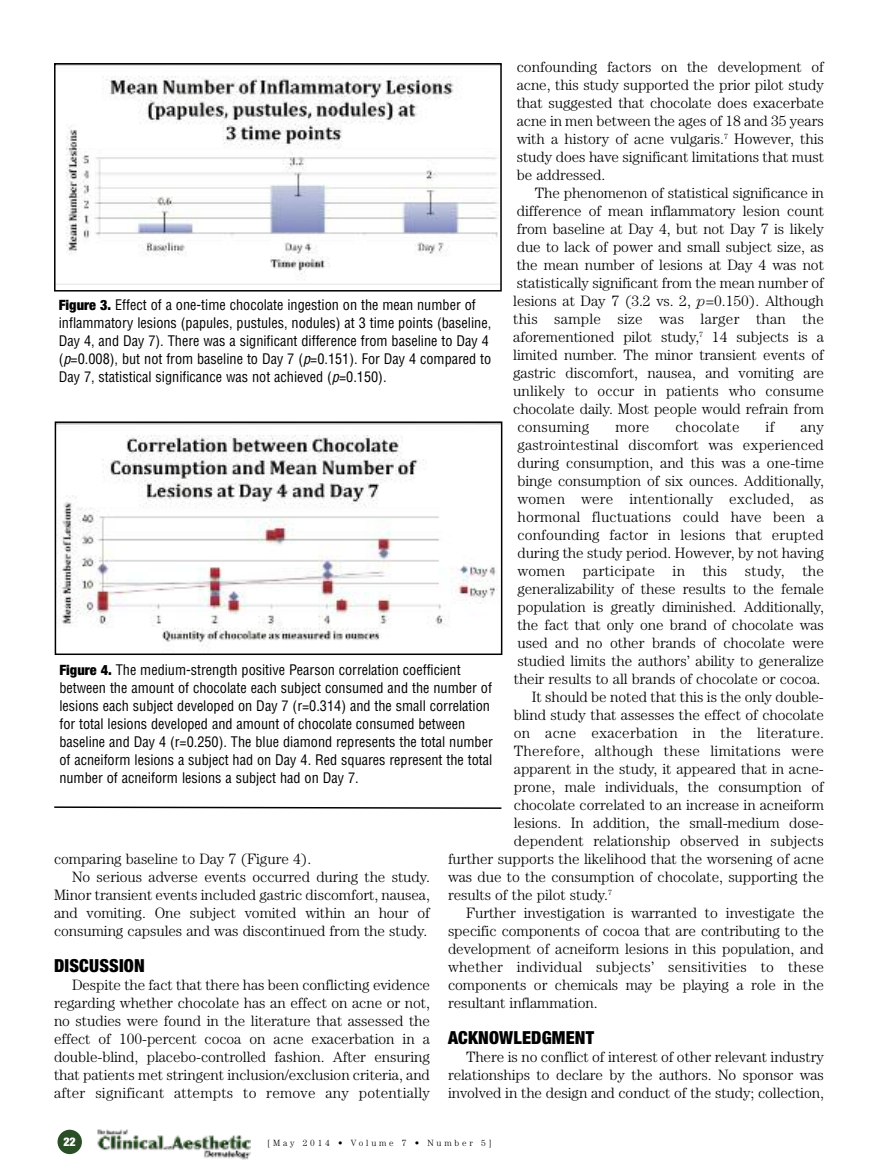
<style>
.page{position:relative;width:878px;height:1175px;background:#fff}
.page>*{position:absolute;margin:0;border:0;box-sizing:border-box;transform-origin:0 0}
.t1{font:900 condensed 18px "Helvetica Neue LT Std";letter-spacing:.01em;color:#000}
.t2{font:300 15px/18px "Century Std";letter-spacing:-.005em;color:#000;text-align:justify}
.t3{font:300 15px "Century Std";letter-spacing:.015em;color:#000}
.t4{font:condensed 14.25px/18px "Helvetica";color:#000}
.t5{font:900 condensed 12px "Helvetica Neue LT Std";color:#fff}
.t6{font:300 9px "Century Std";letter-spacing:.31em;color:#000}
.s1{font-style:italic}
.s2{font-family:"Helvetica Neue LT Std";font-weight:900}
</style>
<div class="page">
<div style="left:58px;top:1129px;width:24px;height:25px;background:#2a4e26;border-radius:50%"></div>
<img style="left:97px;top:1129px;width:154px;height:30px">
<img style="left:57px;top:76px;width:441px;height:209px">
<div style="left:54px;top:63px;width:447px;height:228px;border:2px solid #000"></div>
<img style="left:58px;top:424px;width:441px;height:223px">
<div style="left:55px;top:421px;width:447px;height:234px;border:2px solid #000"></div>
<svg style="left:54px;top:806px;width:448px;height:3px"></svg>
<p class="t2" style="left:516px;top:59px;width:309px">confounding factors on the development of acne, this study supported the prior pilot study that suggested that chocolate does exacerbate acne in men between the ages of 18 and 35 years with a history of acne vulgaris.<sup>7</sup> However, this study does have significant limitations that must be addressed.</p>
<p class="t2" style="left:513px;top:185px;width:312px;text-indent:22px">The phenomenon of statistical significance in difference of mean inflammatory lesion count from baseline at Day 4, but not Day 7 is likely due to lack of power and small subject size, as the mean number of lesions at Day 4 was not statistically significant from the mean number of lesions at Day 7 (3.2 vs. 2, <span class="s1">p</span>=0.150). Although this sample size was larger than the aforementioned pilot study,<sup>7</sup> 14 subjects is a limited number. The minor transient events of gastric discomfort, nausea, and vomiting are unlikely to occur in patients who consume chocolate daily. Most people would refrain from consuming</p>
<p class="t4" style="left:59px;top:296px;width:434px"><span class="s2">Figure 3.</span> Effect of a one-time chocolate ingestion on the mean number of inflammatory lesions (papules, pustules, nodules) at 3 time points (baseline, Day 4, and Day 7). There was a significant difference from baseline to Day 4 (<span class="s1">p</span>=0.008), but not from baseline to Day 7 (<span class="s1">p</span>=0.151). For Day 4 compared to Day 7, statistical significance was not achieved (<span class="s1">p</span>=0.150).</p>
<p class="t2" style="left:615px;top:419px;width:36px">more</p>
<p class="t3" style="left:675px;top:422px;width:66px">chocolate</p>
<p class="t2" style="left:765px;top:419px;width:10px">if</p>
<p class="t2" style="left:800px;top:419px;width:25px">any</p>
<p class="t2" style="left:517px;top:437px;width:308px">gastrointestinal discomfort was experienced</p>
<p class="t2" style="left:517px;top:455px;width:308px">during consumption, and this was a one-time</p>
<p class="t2" style="left:517px;top:473px;width:308px">binge consumption of six ounces. Additionally,</p>
<p class="t3" style="left:517px;top:494px;width:308px">women were intentionally excluded, as</p>
<p class="t3" style="left:517px;top:512px;width:308px">hormonal fluctuations could have been a</p>
<p class="t2" style="left:517px;top:527px;width:308px">confounding factor in lesions that erupted</p>
<p class="t2" style="left:517px;top:545px;width:308px">during the study period. However, by not having</p>
<p class="t3" style="left:517px;top:566px;width:308px">women participate in this study, the</p>
<p class="t2" style="left:517px;top:581px;width:308px">generalizability of these results to the female</p>
<p class="t2" style="left:517px;top:599px;width:308px">population is greatly diminished. Additionally,</p>
<p class="t2" style="left:517px;top:617px;width:308px">the fact that only one brand of chocolate was</p>
<p class="t2" style="left:517px;top:635px;width:308px">used and no other brands of chocolate were</p>
<p class="t2" style="left:517px;top:653px;width:308px">studied limits the authors’ ability to generalize</p>
<p class="t2" style="left:514px;top:671px;width:308px">their results to all brands of chocolate or cocoa.</p>
<p class="t2" style="left:532px;top:689px;width:293px">It should be noted that this is the only double-</p>
<p class="t2" style="left:514px;top:707px;width:311px">blind study that assesses the effect of chocolate</p>
<p class="t3" style="left:514px;top:728px;width:311px">on acne exacerbation in the literature.</p>
<p class="t3" style="left:514px;top:746px;width:311px">Therefore, although these limitations were</p>
<p class="t2" style="left:514px;top:761px;width:311px">apparent in the study, it appeared that in acne-</p>
<p class="t2" style="left:514px;top:779px;width:311px">prone, male individuals, the consumption of</p>
<p class="t2" style="left:514px;top:797px;width:311px">chocolate correlated to an increase in acneiform</p>
<p class="t2" style="left:514px;top:815px;width:311px">lesions. In addition, the small-medium dose-</p>
<p class="t2" style="left:514px;top:833px;width:311px">dependent relationship observed in subjects</p>
<p class="t2" style="left:448px;top:851px;width:377px">further supports the likelihood that the worsening of acne</p>
<p class="t2" style="left:448px;top:869px;width:377px">was due to the consumption of chocolate, supporting the</p>
<p class="t2" style="left:448px;top:887px;width:165px">results of the pilot study.<sup>7</sup></p>
<p class="t2" style="left:466px;top:905px;width:359px">Further investigation is warranted to investigate the</p>
<p class="t2" style="left:448px;top:923px;width:377px">specific components of cocoa that are contributing to the</p>
<p class="t2" style="left:448px;top:941px;width:377px">development of acneiform lesions in this population, and</p>
<p class="t3" style="left:448px;top:962px;width:377px">whether individual subjects’ sensitivities to these</p>
<p class="t2" style="left:448px;top:977px;width:377px">components or chemicals may be playing a role in the</p>
<p class="t2" style="left:448px;top:995px;width:151px">resultant inflammation.</p>
<p class="t1" style="left:448px;top:1031px;width:148px">ACKNOWLEDGMENT</p>
<p class="t2" style="left:448px;top:1049px;width:377px;text-indent:18px">There is no conflict of interest of other relevant industry relationships to declare by the authors. No sponsor was involved in the design and conduct of the study; collection,</p>
<p class="t4" style="left:59px;top:661px;width:435px"><span class="s2">Figure 4.</span> The medium-strength positive Pearson correlation coefficient between the amount of chocolate each subject consumed and the number of lesions each subject developed on Day 7 (r=0.314) and the small correlation for total lesions developed and amount of chocolate consumed between baseline and Day 4 (r=0.250). The blue diamond represents the total number of acneiform lesions a subject had on Day 4. Red squares represent the total number of acneiform lesions a subject had on Day 7.</p>
<p class="t2" style="left:54px;top:851px;width:259px">comparing baseline to Day 7 (Figure 4).</p>
<p class="t2" style="left:72px;top:869px;width:359px">No serious adverse events occurred during the study.</p>
<p class="t2" style="left:54px;top:887px;width:377px">Minor transient events included gastric discomfort, nausea,</p>
<p class="t2" style="left:54px;top:905px;width:377px">and vomiting. One subject vomited within an hour of</p>
<p class="t2" style="left:54px;top:923px;width:375px">consuming capsules and was discontinued from the study.</p>
<p class="t1" style="left:54px;top:959px;width:92px">DISCUSSION</p>
<p class="t2" style="left:54px;top:977px;width:377px;text-indent:18px">Despite the fact that there has been conflicting evidence regarding whether chocolate has an effect on acne or not, no studies were found in the literature that assessed the effect of 100-percent cocoa on acne exacerbation in a double-blind, placebo-controlled fashion. After ensuring that patients met stringent inclusion/exclusion criteria, and after significant attempts to remove any potentially</p>
<p class="t5" style="left:64px;top:1137px;width:14px">22</p>
<p class="t6" style="left:267px;top:1139px;width:225px">[May 2014 • Volume 7 • Number 5]</p>
</div>
